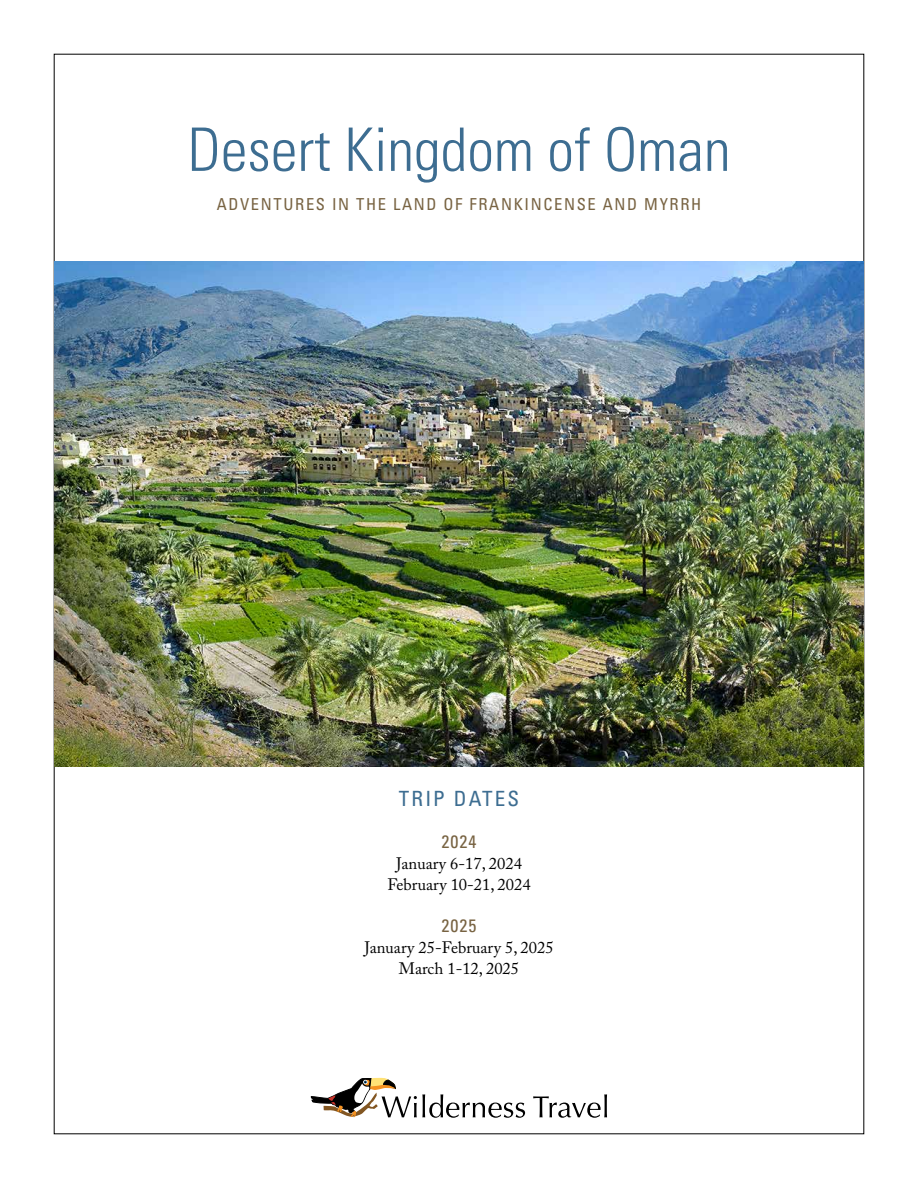
<style>
.page{position:relative;width:918px;height:1188px;background:#fff}
.page>*{position:absolute;margin:0;border:0;box-sizing:border-box;transform-origin:0 0}
.t1{font:300 condensed 60px "Univers LT Std";color:#3d6d91}
.t2{font:condensed 21px "Univers LT Std";letter-spacing:.1em;color:#3d6d91}
.t3{font:condensed 18px "Univers LT Std";letter-spacing:.05em;color:#786342}
.t4{font:16.5px/21px "Adobe Caslon Pro";color:#000;text-align:center}
.t5{font:condensed 16.5px "Univers LT Std";letter-spacing:.1em;color:#786342}
</style>
<div class="page">
<img style="left:54px;top:261px;width:810px;height:506px">
<svg style="left:533px;top:1094px;width:74px;height:24px"></svg>
<svg style="left:311px;top:1078px;width:214px;height:40px"></svg>
<h1 class="t1" style="left:187px;top:114px;width:545px">Desert Kingdom of Oman</h1>
<p class="t5" style="left:217px;top:194px;width:486px">ADVENTURES IN THE LAND OF FRANKINCENSE AND MYRRH</p>
<p class="t2" style="left:399px;top:785px;width:122px">TRIP DATES</p>
<p class="t3" style="left:442px;top:830px;width:36px">2024</p>
<p class="t4" style="left:387px;top:853px;width:145px">January 6-17, 2024<br>February 10-21, 2024</p>
<p class="t3" style="left:442px;top:914px;width:36px">2025</p>
<p class="t4" style="left:364px;top:937px;width:191px">January 25-February 5, 2025<br>March 1-12, 2025</p>
</div>
